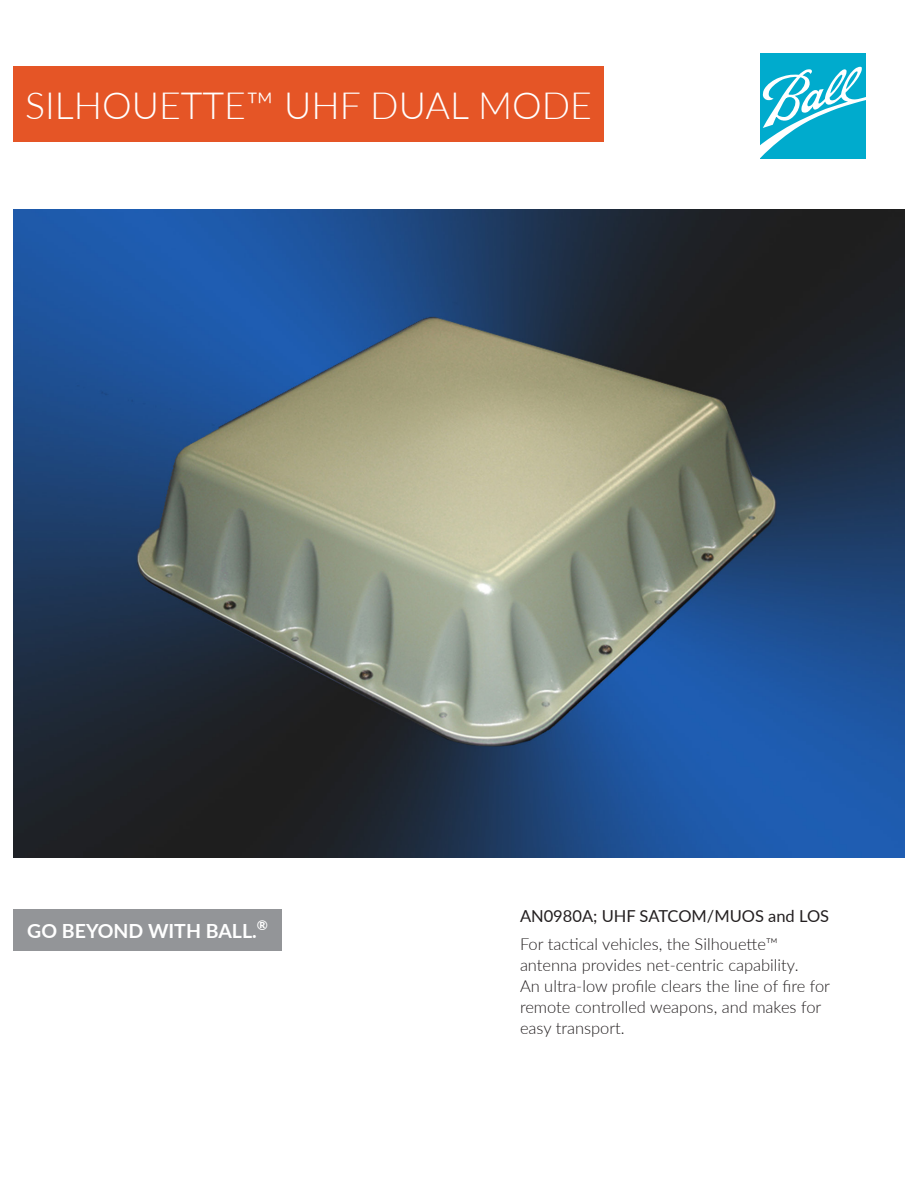
<style>
.page{position:relative;width:918px;height:1188px;background:#fff}
.page>*{position:absolute;margin:0;border:0;box-sizing:border-box;transform-origin:0 0}
.Front_page_header{font:300 37.5px "Lato";color:#fff}
.GO_BEYOND_cover_head{font:700 19.5px "Lato";color:#fff}
.Front_page_text{font:300 16.5px/21px "Lato";color:#231f20}
.Front_page_text-2{font:16.5px "Lato";color:#231f20}
</style>
<div class="page">
<div style="left:760px;top:53px;width:105px;height:105px;background:#00abcd"></div>
<svg style="left:760px;top:66px;width:105px;height:92px"></svg>
<div style="left:14px;top:909px;width:268px;height:41px;background:#939598"></div>
<div style="left:14px;top:66px;width:590px;height:76px;background:#e55526"></div>
<img style="left:14px;top:210px;width:891px;height:648px">
<p class="Front_page_header" style="left:25px;top:80px;width:568px">SILHOUETTE™ UHF DUAL MODE</p>
<p class="GO_BEYOND_cover_head" style="left:27px;top:916px;width:242px">GO BEYOND WITH BALL.<sup>®</sup></p>
<p class="Front_page_text-2" style="left:520px;top:904px;width:311px">AN0980A; UHF SATCOM/MUOS and LOS</p>
<p class="Front_page_text" style="left:520px;top:933px;width:312px">For tactical vehicles, the Silhouette™ antenna provides net-centric capability.<br>An ultra-low profile clears the line of fire for remote controlled weapons, and makes for easy transport.</p>
</div>
